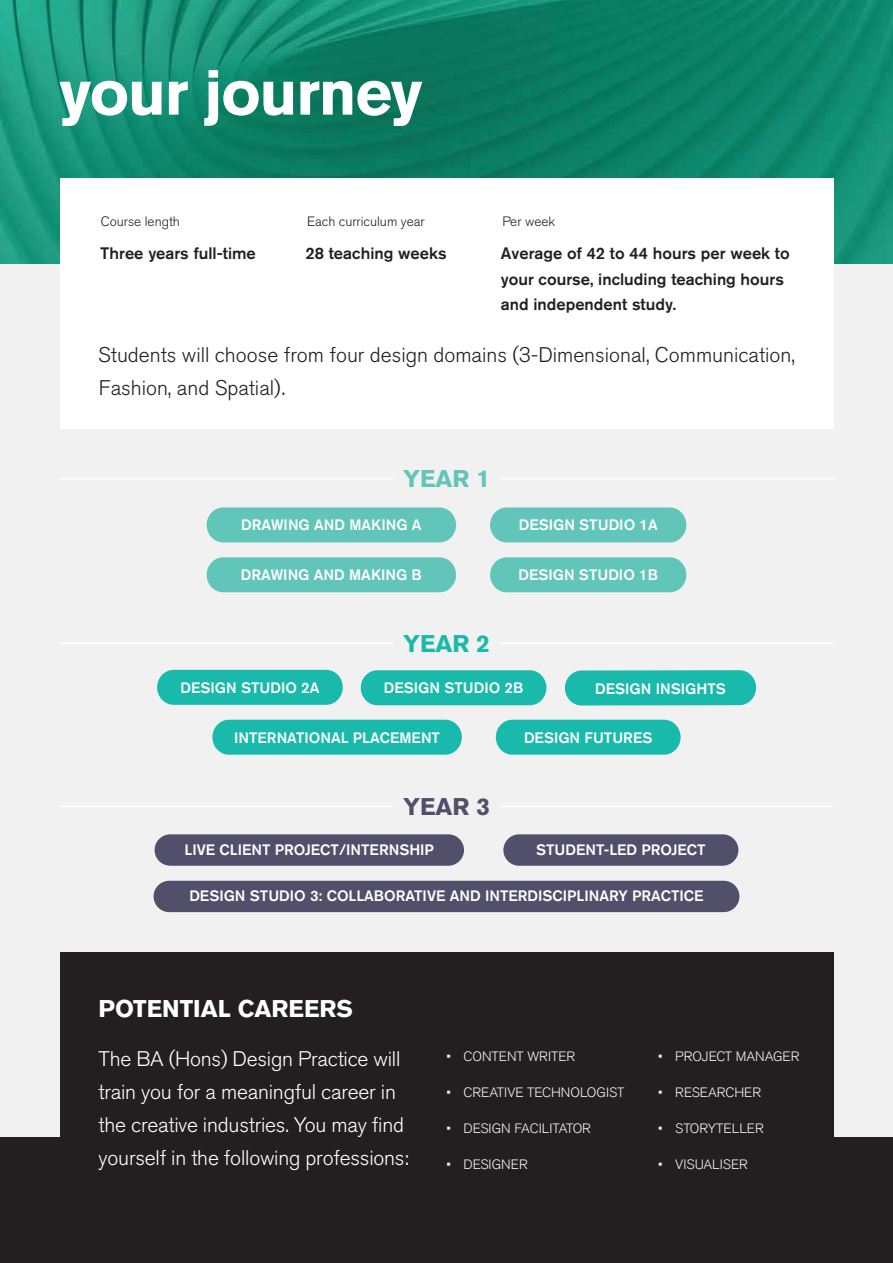
<style>
.page{position:relative;width:893px;height:1263px;background:#f1f1f1}
.page>*{position:absolute;margin:0;border:0;box-sizing:border-box;transform-origin:0 0}
.t1{font:700 63px "Akzidenz Grotesk BQ";letter-spacing:-.02em;color:#fff}
.t2{font:700 24px "Akzidenz Grotesk BQ";color:#fff}
.t3{font:700 24px "Akzidenz Grotesk BQ";color:#62c5ba}
.t4{font:700 24px "Akzidenz Grotesk BQ";color:#19baab}
.t5{font:700 24px "Akzidenz Grotesk BQ";color:#524f6a}
.t6{font:300 21px/33px "Akzidenz Grotesk BQ";letter-spacing:-.01em;color:#fff}
.t7{font:300 21px/33px "Akzidenz Grotesk BQ";color:#231f20}
.t8{font:500 16.5px/25.5px "Akzidenz Grotesk BQ";color:#231f20}
.t9{font:500 15px "Akzidenz Grotesk BQ";color:#fff}
.t10{font:300 13.5px "Akzidenz Grotesk BQ";color:#f1f1f1}
.t11{font:300 13.5px "Akzidenz Grotesk BQ";color:#231f20}
</style>
<div class="page">
<img style="left:0;top:0;width:893px;height:264px">
<div style="left:60px;top:178px;width:773px;height:250px;background:#fff"></div>
<div style="left:0;top:1138px;width:893px;height:125px;background:#231f20"></div>
<div style="left:207px;top:507px;width:249px;height:35px;background:#62c5ba;border-radius:17px"></div>
<div style="left:207px;top:557px;width:249px;height:35px;background:#62c5ba;border-radius:17px"></div>
<div style="left:490px;top:507px;width:196px;height:35px;background:#62c5ba;border-radius:17px"></div>
<div style="left:490px;top:557px;width:196px;height:35px;background:#62c5ba;border-radius:17px"></div>
<div style="left:212px;top:720px;width:250px;height:35px;background:#19baab;border-radius:17px"></div>
<div style="left:496px;top:720px;width:185px;height:35px;background:#19baab;border-radius:17px"></div>
<div style="left:157px;top:670px;width:186px;height:35px;background:#19baab;border-radius:17px"></div>
<div style="left:565px;top:670px;width:191px;height:35px;background:#19baab;border-radius:17px"></div>
<div style="left:155px;top:834px;width:309px;height:32px;background:#524f6a;border-radius:16px"></div>
<div style="left:503px;top:834px;width:235px;height:32px;background:#524f6a;border-radius:16px"></div>
<div style="left:154px;top:881px;width:585px;height:31px;background:#524f6a;border-radius:16px"></div>
<hr style="left:60px;top:478px;width:333px;height:1px;background:#fff">
<hr style="left:500px;top:478px;width:333px;height:1px;background:#fff">
<hr style="left:60px;top:642px;width:333px;height:2px;background:#fff">
<hr style="left:500px;top:642px;width:333px;height:2px;background:#fff">
<hr style="left:60px;top:806px;width:333px;height:1px;background:#fff">
<hr style="left:500px;top:806px;width:333px;height:1px;background:#fff">
<div style="left:60px;top:952px;width:773px;height:264px;background:#231f20"></div>
<div style="left:361px;top:670px;width:185px;height:35px;background:#19baab;border-radius:17px"></div>
<h1 class="t1" style="left:60px;top:56px;width:364px">your journey</h1>
<p class="t11" style="left:101px;top:214px;width:81px">Course length</p>
<p class="t11" style="left:307px;top:214px;width:119px">Each curriculum year</p>
<p class="t11" style="left:502px;top:214px;width:54px">Per week</p>
<p class="t8" style="left:306px;top:240px;width:143px">28 teaching weeks</p>
<p class="t8" style="left:501px;top:240px;width:290px">Average of 42 to 44 hours per week to your course, including teaching hours and independent study.</p>
<p class="t8" style="left:100px;top:240px;width:157px">Three years full-time</p>
<h3 class="t7" style="left:98px;top:339px;width:698px">Students will choose from four design domains (3-Dimensional, Communication,<br>Fashion, and Spatial).</h3>
<h2 class="t3" style="left:403px;top:465px;width:88px">YEAR 1</h2>
<p class="t9" style="left:241px;top:516px;width:182px">DRAWING AND MAKING A</p>
<p class="t9" style="left:241px;top:566px;width:183px">DRAWING AND MAKING B</p>
<h2 class="t4" style="left:403px;top:629px;width:88px">YEAR 2</h2>
<p class="t9" style="left:519px;top:516px;width:140px">DESIGN STUDIO 1A</p>
<p class="t9" style="left:518px;top:566px;width:141px">DESIGN STUDIO 1B</p>
<p class="t9" style="left:180px;top:678px;width:140px">DESIGN STUDIO 2A</p>
<p class="t9" style="left:595px;top:679px;width:132px">DESIGN INSIGHTS</p>
<p class="t9" style="left:384px;top:679px;width:141px">DESIGN STUDIO 2B</p>
<p class="t9" style="left:234px;top:728px;width:207px">INTERNATIONAL PLACEMENT</p>
<p class="t9" style="left:524px;top:728px;width:130px">DESIGN FUTURES</p>
<h2 class="t5" style="left:403px;top:792px;width:88px">YEAR 3</h2>
<p class="t9" style="left:185px;top:840px;width:251px">LIVE CLIENT PROJECT/INTERNSHIP</p>
<p class="t9" style="left:536px;top:840px;width:171px">STUDENT-LED PROJECT</p>
<p class="t9" style="left:189px;top:887px;width:516px">DESIGN STUDIO 3: COLLABORATIVE AND INTERDISCIPLINARY PRACTICE</p>
<h2 class="t2" style="left:99px;top:994px;width:256px">POTENTIAL CAREERS</h2>
<h3 class="t6" style="left:99px;top:1043px;width:312px">The BA (Hons) Design Practice will train you for a meaningful career in the creative industries. You may find yourself in the following professions:</h3>
<p class="t10" style="left:446px;top:1048px;width:130px">• CONTENT WRITER</p>
<p class="t10" style="left:446px;top:1085px;width:180px">• CREATIVE TECHNOLOGIST</p>
<p class="t10" style="left:446px;top:1121px;width:146px">• DESIGN FACILITATOR</p>
<p class="t10" style="left:446px;top:1157px;width:83px">• DESIGNER</p>
<p class="t10" style="left:658px;top:1048px;width:143px">• PROJECT MANAGER</p>
<p class="t10" style="left:658px;top:1085px;width:104px">• RESEARCHER</p>
<p class="t10" style="left:658px;top:1121px;width:107px">• STORYTELLER</p>
<p class="t10" style="left:658px;top:1157px;width:91px">• VISUALISER</p>
</div>
